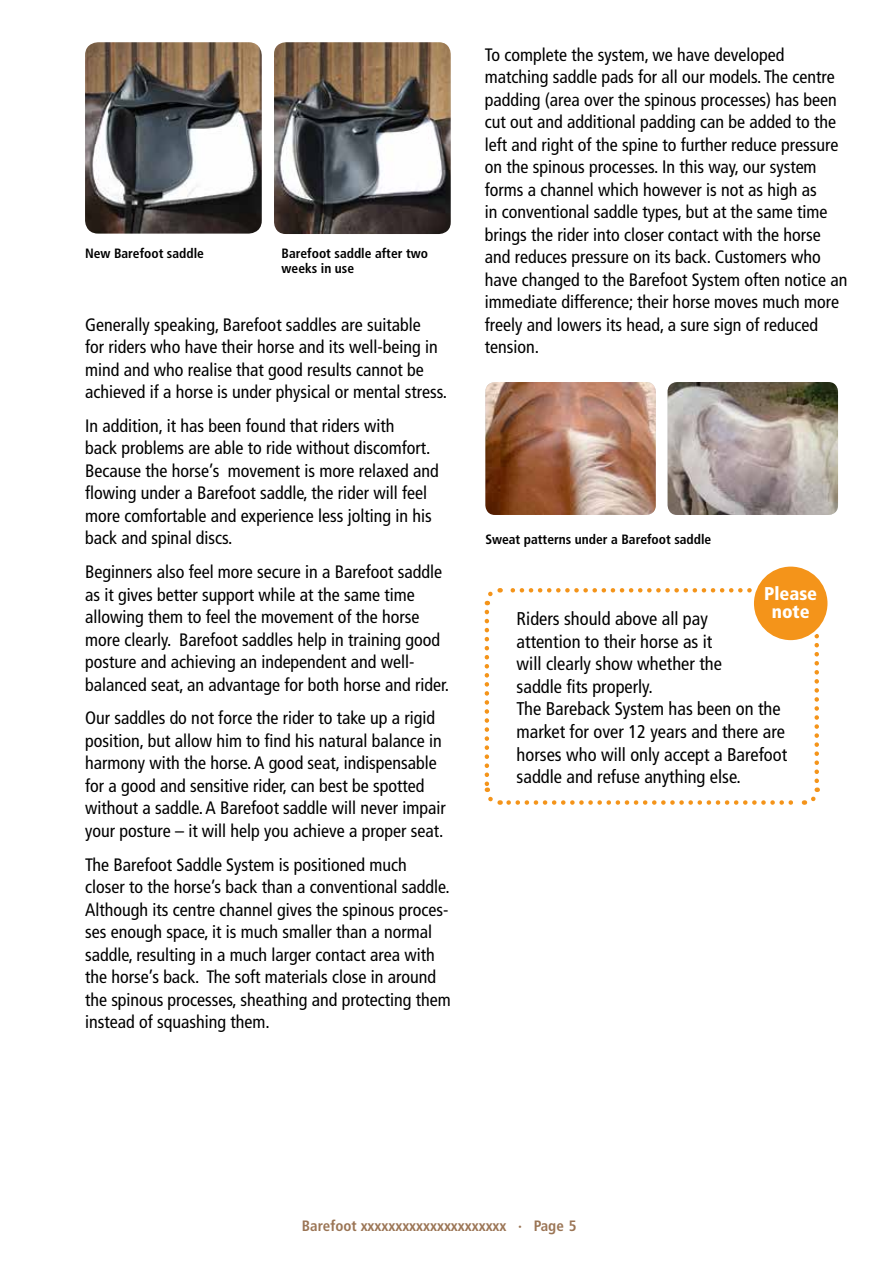
<style>
.page{position:relative;width:893px;height:1263px;background:#fff}
.page>*{position:absolute;margin:0;border:0;box-sizing:border-box;transform-origin:0 0}
.t1{font:condensed 18.45px/22.5px "Frutiger";color:#000}
.t2{font:900 condensed 18.45px/18px "Frutiger";color:#fff;text-align:center}
.t3{font:condensed 18px/22.5px "Frutiger";color:#000}
.t4{font:700 condensed 15px "Frutiger";color:#9b7555}
.t5{font:700 condensed 13.5px/15px "Frutiger";color:#000}
</style>
<div class="page">
<svg style="left:484px;top:612px;width:17px;height:193px"></svg>
<svg style="left:509px;top:787px;width:311px;height:18px"></svg>
<svg style="left:814px;top:634px;width:5px;height:147px"></svg>
<svg style="left:484px;top:588px;width:268px;height:17px"></svg>
<div style="left:752px;top:565px;width:77px;height:77px;background:#f4941a;border-radius:50%"></div>
<div style="left:751px;top:564px;width:79px;height:79px;border:3px solid #fff;border-radius:50%"></div>
<img style="left:485px;top:382px;width:171px;height:133px">
<img style="left:668px;top:382px;width:170px;height:133px">
<img style="left:274px;top:42px;width:177px;height:192px">
<img style="left:85px;top:42px;width:177px;height:192px">
<p class="t5" style="left:85px;top:246px;width:120px">New Barefoot saddle</p>
<p class="t5" style="left:282px;top:246px;width:148px">Barefoot saddle after two weeks in use</p>
<p class="t3" style="left:85px;top:313px;width:364px">Generally speaking, Barefoot saddles are suitable<br>for riders who have their horse and its well-being in mind and who realise that good results cannot be achieved if a horse is under physical or mental stress.</p>
<p class="t3" style="left:85px;top:414px;width:355px">In addition, it has been found that riders with<br>back problems are able to ride without discomfort.<br>Because the horse’s movement is more relaxed and flowing under a Barefoot saddle, the rider will feel more comfortable and experience less jolting in his back and spinal discs.</p>
<p class="t3" style="left:85px;top:561px;width:366px">Beginners also feel more secure in a Barefoot saddle as it gives better support while at the same time allowing them to feel the movement of the horse more clearly. Barefoot saddles help in training good posture and achieving an independent and well&shy;balanced seat, an advantage for both horse and rider.</p>
<p class="t3" style="left:85px;top:707px;width:362px">Our saddles do not force the rider to take up a rigid position, but allow him to find his natural balance in harmony with the horse. A good seat, indispensable for a good and sensitive rider, can best be spotted without a saddle. A Barefoot saddle will never impair your posture – it will help you achieve a proper seat.</p>
<p class="t3" style="left:85px;top:853px;width:367px">The Barefoot Saddle System is positioned much closer to the horse’s back than a conventional saddle.<br>Although its centre channel gives the spinous proces&shy;ses enough space, it is much smaller than a normal saddle, resulting in a much larger contact area with the horse’s back. The soft materials close in around the spinous processes, sheathing and protecting them instead of squashing them.</p>
<p class="t3" style="left:485px;top:43px;width:364px">To complete the system, we have developed matching saddle pads for all our models. The centre padding (area over the spinous processes) has been cut out and additional padding can be added to the left and right of the spine to further reduce pressure on the spinous processes. In this way, our system forms a channel which however is not as high as<br>in conventional saddle types, but at the same time brings the rider into closer contact with the horse and reduces pressure on its back. Customers who have changed to the Barefoot System often notice an immediate difference; their horse moves much more freely and lowers its head, a sure sign of reduced tension.</p>
<p class="t5" style="left:485px;top:531px;width:227px">Sweat patterns under a Barefoot saddle</p>
<p class="t2" style="left:764px;top:585px;width:54px">Please note</p>
<p class="t1" style="left:517px;top:608px;width:272px">Riders should above all pay<br>attention to their horse as it<br>will clearly show whether the<br>saddle fits properly.<br>The Bareback System has been on the market for over 12 years and there are horses who will only accept a Barefoot saddle and refuse anything else.</p>
<p class="t4" style="left:302px;top:1217px;width:276px">Barefoot xxxxxxxxxxxxxxxxxxxxx · Page 5</p>
</div>
